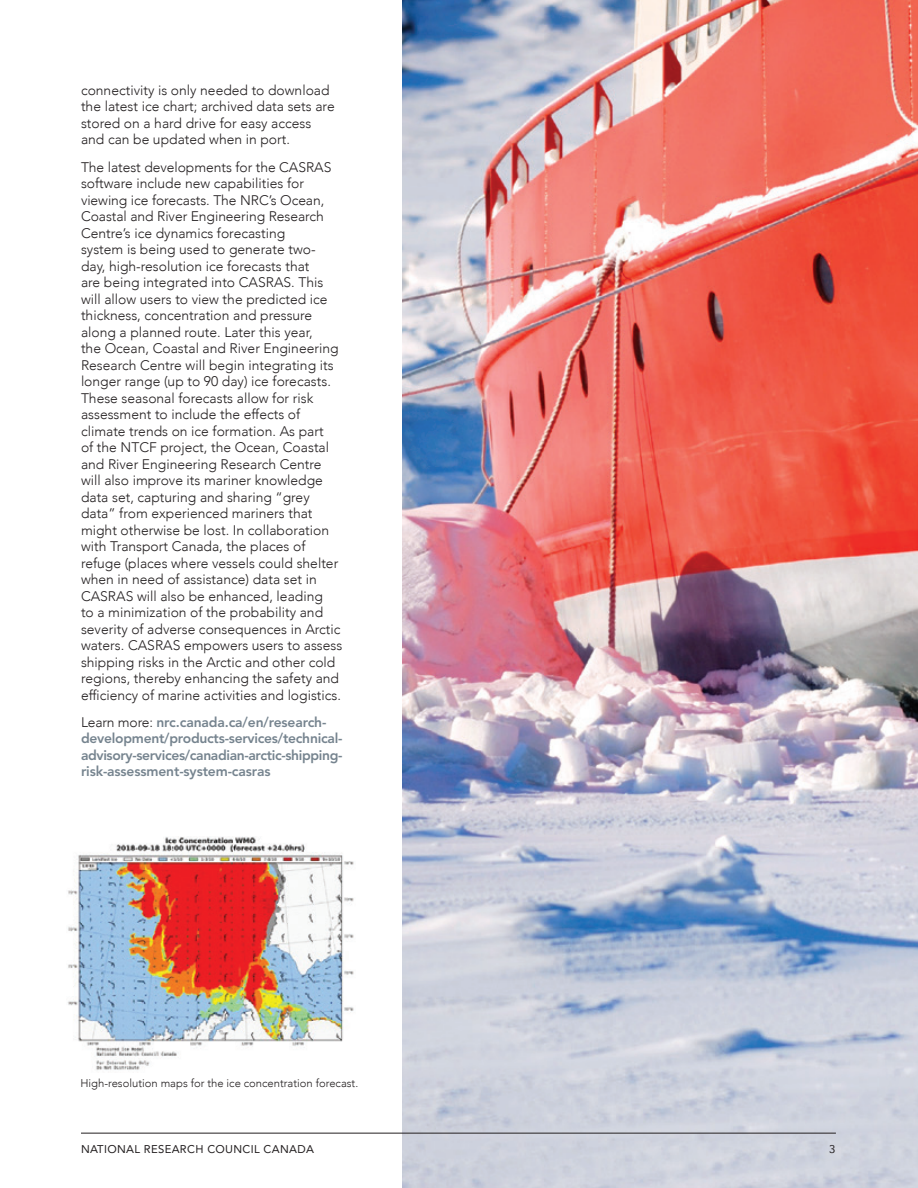
<style>
.page{position:relative;width:918px;height:1188px;background:#fff}
.page>*{position:absolute;margin:0;border:0;box-sizing:border-box;transform-origin:0 0}
.body_e{font:300 13.8px/16.5px "Avenir";color:#231f20}
.body_e-2{font:800 13.8px/16.5px "Avenir LT Std";letter-spacing:-.02em;color:#76848f}
.caption_e{font:300 11.25px "Avenir";color:#231f20}
.body_e-3{font:11.25px "Avenir";letter-spacing:.03em;color:#231f20}
.s1{font-family:"Avenir";font-weight:300;color:#231f20}
</style>
<div class="page">
<img style="left:402px;top:0;width:516px;height:1188px">
<img style="left:67px;top:836px;width:287px;height:235px">
<hr style="left:81px;top:1133px;width:755px;height:1px;background:#231f20">
<p class="body_e" style="left:81px;top:82px;width:255px">connectivity is only needed to download the latest ice chart; archived data sets are stored on a hard drive for easy access and can be updated when in port.</p>
<p class="body_e" style="left:81px;top:159px;width:263px">The latest developments for the CASRAS software include new capabilities for viewing ice forecasts. The NRC’s Ocean, Coastal and River Engineering Research Centre’s ice dynamics forecasting<br>system is being used to generate two&shy;day, high-resolution ice forecasts that<br>are being integrated into CASRAS. This will allow users to view the predicted ice thickness, concentration and pressure along a planned route. Later this year,<br>the Ocean, Coastal and River Engineering Research Centre will begin integrating its longer range (up to 90 day) ice forecasts.<br>These seasonal forecasts allow for risk assessment to include the effects of climate trends on ice formation. As part<br>of the NTCF project, the Ocean, Coastal and River Engineering Research Centre will also improve its mariner knowledge data set, capturing and sharing “grey data” from experienced mariners that might otherwise be lost. In collaboration with Transport Canada, the places of refuge (places where vessels could shelter when in need of assistance) data set in CASRAS will also be enhanced, leading<br>to a minimization of the probability and severity of adverse consequences in Arctic waters. CASRAS empowers users to assess shipping risks in the Arctic and other cold regions, thereby enhancing the safety and efficiency of marine activities and logistics.</p>
<p class="body_e-2" style="left:81px;top:714px;width:263px"><span class="s1">Learn more:</span> nrc.canada.ca/en/research&shy;development/products-services/technical&shy;advisory-services/canadian-arctic-shipping&shy;risk-assessment-system-casras</p>
<p class="caption_e" style="left:80px;top:1077px;width:279px">High-resolution maps for the ice concentration forecast.</p>
<p class="body_e-3" style="left:81px;top:1140px;width:235px">NATIONAL RESEARCH COUNCIL CANADA</p>
<p class="body_e-3" style="left:829px;top:1140px;width:8px">3</p>
</div>
